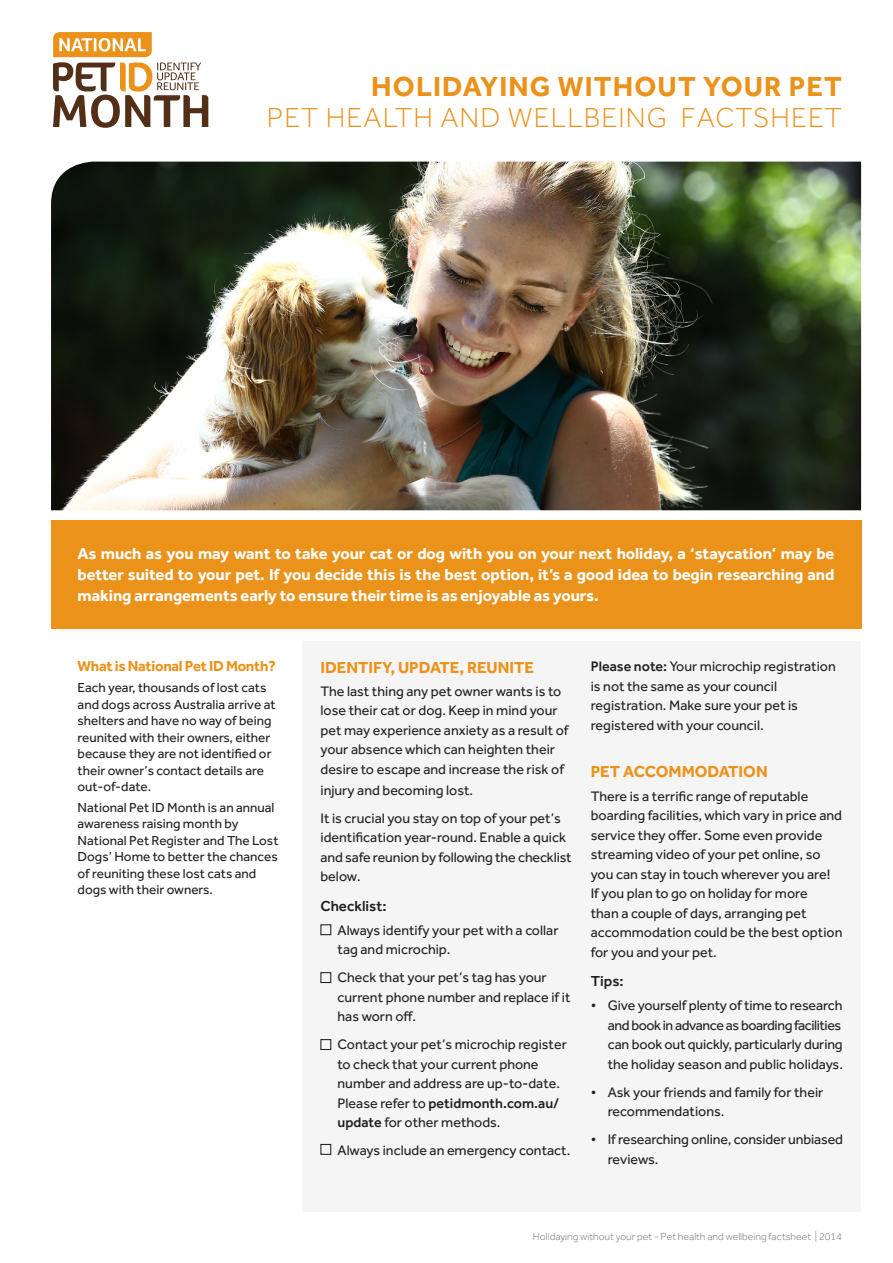
<style>
.page{position:relative;width:893px;height:1263px;background:#fff}
.page>*{position:absolute;margin:0;border:0;box-sizing:border-box;transform-origin:0 0}
.Heading_1{font:300 28.5px "Effra";letter-spacing:.04em;color:#eb921b}
.Heading_1-2{font:700 28.5px "Effra";letter-spacing:.04em;color:#eb921b}
.Intro_Copy{font:700 16.5px/21px "Effra";letter-spacing:-.005em;color:#fff;text-align:justify}
.Body_Heading_1{font:700 16.5px "Effra";color:#eb921b}
.Sidebar_Quote{font:700 15px "Effra";letter-spacing:-.02em;color:#eb921b}
.Body_Copy{font:500 15px "Effra";color:#231f20}
.Body_Heading_1-2{font:14.25px/19.5px "Effra";color:#231f20}
.Sidebar_Quote-2{font:13.5px/16.5px "Effra";color:#231f20}
.t1{font:300 10.5px "Effra";color:#6c6d70}
.s1{font-weight:500}
</style>
<div class="page">
<svg style="left:53px;top:32px;width:155px;height:96px"></svg>
<div style="left:303px;top:641px;width:558px;height:571px;background:#f5f5f6"></div>
<img style="left:51px;top:162px;width:810px;height:348px">
<div style="left:51px;top:520px;width:810px;height:108px;background:#eb921b"></div>
<div style="left:320px;top:924px;width:11px;height:11px;border:1px solid #231f20"></div>
<div style="left:320px;top:972px;width:11px;height:11px;border:1px solid #231f20"></div>
<div style="left:320px;top:1039px;width:11px;height:11px;border:1px solid #231f20"></div>
<div style="left:320px;top:1144px;width:11px;height:11px;border:1px solid #231f20"></div>
<p class="Heading_1-2" style="left:371px;top:69px;width:472px">HOLIDAYING WITHOUT YOUR PET</p>
<p class="Heading_1" style="left:267px;top:101px;width:577px">PET HEALTH AND WELLBEING FACTSHEET</p>
<p class="Intro_Copy" style="left:78px;top:542px;width:758px">As much as you may want to take your cat or dog with you on your next holiday, a ‘staycation’ may be better suited to your pet. If you decide this is the best option, it’s a good idea to begin researching and making arrangements early to ensure their time is as enjoyable as yours.</p>
<p class="Sidebar_Quote" style="left:78px;top:657px;width:200px">What is National Pet ID Month?</p>
<p class="Sidebar_Quote-2" style="left:78px;top:679px;width:200px">Each year, thousands of lost cats and dogs across Australia arrive at shelters and have no way of being reunited with their owners, either because they are not identified or their owner’s contact details are out-of-date.</p>
<p class="Sidebar_Quote-2" style="left:78px;top:799px;width:202px">National Pet ID Month is an annual awareness raising month by<br>National Pet Register and The Lost<br>Dogs’ Home to better the chances of reuniting these lost cats and dogs with their owners.</p>
<p class="Body_Heading_1" style="left:320px;top:658px;width:215px">IDENTIFY, UPDATE, REUNITE</p>
<p class="Body_Heading_1-2" style="left:320px;top:681px;width:250px">The last thing any pet owner wants is to lose their cat or dog. Keep in mind your pet may experience anxiety as a result of your absence which can heighten their desire to escape and increase the risk of</p>
<p class="Body_Heading_1-2" style="left:320px;top:780px;width:154px">injury and becoming lost.</p>
<p class="Body_Heading_1-2" style="left:320px;top:808px;width:253px">It is crucial you stay on top of your pet’s identification year-round. Enable a quick and safe reunion by following the checklist below.</p>
<p class="Body_Copy" style="left:320px;top:897px;width:68px">Checklist:</p>
<p class="Body_Heading_1-2" style="left:338px;top:920px;width:222px">Always identify your pet with a collar tag and microchip.</p>
<p class="Body_Heading_1-2" style="left:338px;top:967px;width:235px">Check that your pet’s tag has your current phone number and replace if it has worn off.</p>
<p class="Body_Heading_1-2" style="left:338px;top:1034px;width:231px">Contact your pet’s microchip register to check that your current phone number and address are up-to-date.<br>Please refer to <span class="s1">petidmonth.com.au/ update</span> for other methods.</p>
<p class="Body_Heading_1-2" style="left:338px;top:1140px;width:234px">Always include an emergency contact.</p>
<p class="Body_Heading_1-2" style="left:591px;top:656px;width:246px"><span class="s1">Please note:</span> Your microchip registration is not the same as your council registration. Make sure your pet is registered with your council.</p>
<p class="Body_Heading_1" style="left:591px;top:761px;width:178px">PET ACCOMMODATION</p>
<p class="Body_Heading_1-2" style="left:591px;top:786px;width:253px">There is a terrific range of reputable boarding facilities, which vary in price and service they offer. Some even provide streaming video of your pet online, so you can stay in touch wherever you are!<br>If you plan to go on holiday for more<br>than a couple of days, arranging pet accommodation could be the best option for you and your pet.</p>
<p class="Body_Copy" style="left:591px;top:972px;width:34px">Tips:</p>
<p class="Body_Heading_1-2" style="left:608px;top:995px;width:237px;text-align:justify;text-indent:-17px">• Give yourself plenty of time to research and book in advance as boarding facilities can book out quickly, particularly during the holiday season and public holidays.</p>
<p class="Body_Heading_1-2" style="left:608px;top:1082px;width:217px;text-indent:-17px">• Ask your friends and family for their recommendations.</p>
<p class="Body_Heading_1-2" style="left:608px;top:1129px;width:237px;text-indent:-17px">• If researching online, consider unbiased reviews.</p>
<p class="t1" style="left:533px;top:1230px;width:311px">Holidaying without your pet - Pet health and wellbeing factsheet | 2014</p>
</div>
